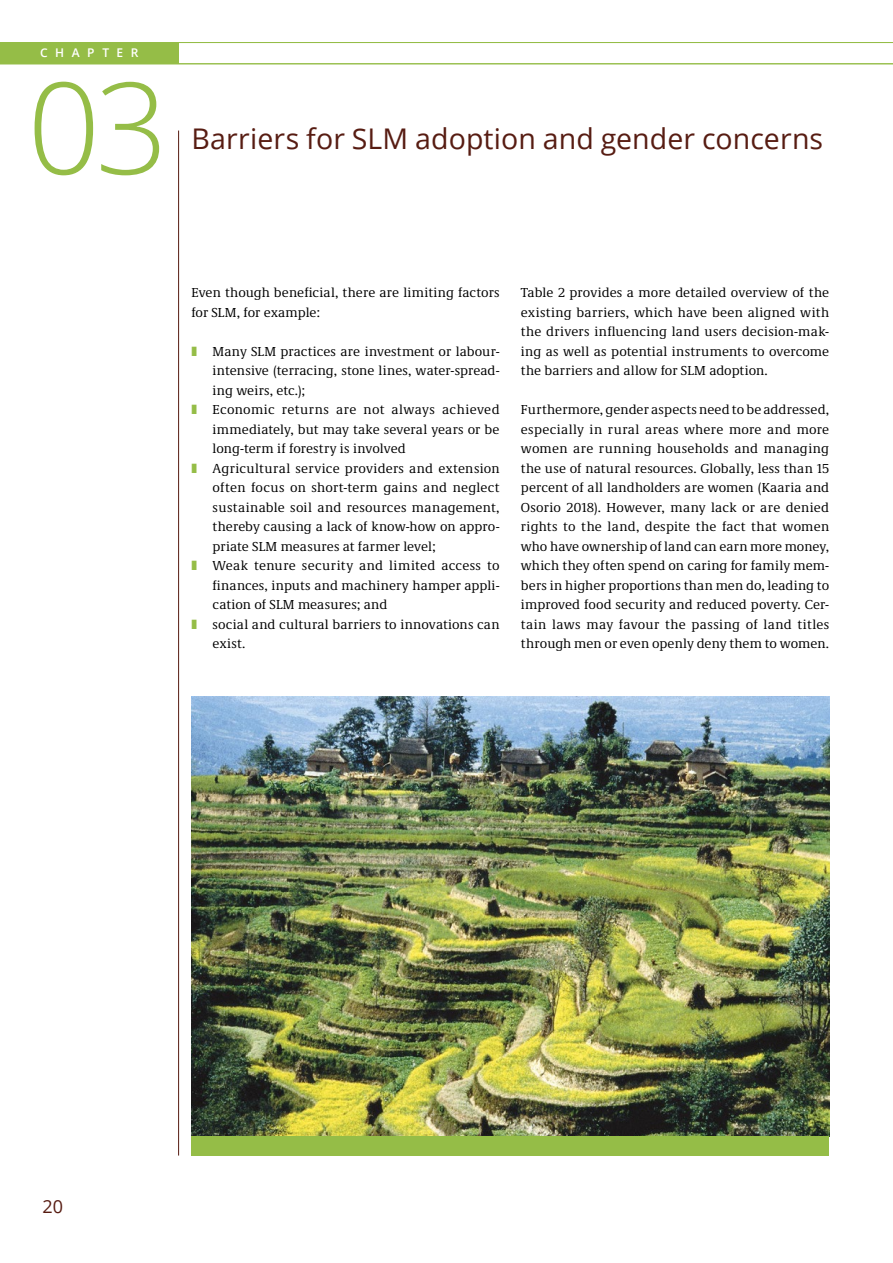
<style>
.page{position:relative;width:893px;height:1263px;background:#fff}
.page>*{position:absolute;margin:0;border:0;box-sizing:border-box;transform-origin:0 0}
.t1{font:300 127.5px "Open Sans";color:#95bd47}
.Headline{font:28.5px "Open Sans";letter-spacing:.005em;color:#571c12}
.t2{font:18px "Open Sans";color:#571c12}
.Fließtext_englisch{font:13.5px/19.5px "Demos Next Pro";letter-spacing:.01em;color:#000;text-align:justify}
.t3{font:600 12px "Open Sans";letter-spacing:.625em;color:#fff}
.s1{color:#95bd47}
</style>
<div class="page">
<hr style="left:0;top:42px;width:893px;height:1px;background:#95bd47">
<hr style="left:0;top:63px;width:893px;height:1px;background:#95bd47">
<div style="left:0;top:43px;width:179px;height:21px;background:#95bd47"></div>
<hr style="left:178px;top:131px;width:1px;height:1024px;background:#571c12">
<img style="left:191px;top:696px;width:638px;height:440px">
<div style="left:191px;top:1136px;width:638px;height:19px;background:#95bd47"></div>
<p class="t3" style="left:40px;top:44px;width:100px">CHAPTER</p>
<h1 class="t1" style="left:27px;top:40px;width:142px">03</h1>
<p class="Headline" style="left:191px;top:119px;width:633px">Barriers for SLM adoption and gender concerns</p>
<p class="Fließtext_englisch" style="left:191px;top:283px;width:310px">Even though beneficial, there are limiting factors for SLM, for example:</p>
<p class="Fließtext_englisch" style="left:213px;top:341px;width:289px;text-indent:-21px"><span class="s1">❚</span> Many SLM practices are investment or labour&shy;intensive (terracing, stone lines, water-spread&shy;ing weirs, etc.);</p>
<p class="Fließtext_englisch" style="left:213px;top:400px;width:289px;text-indent:-21px"><span class="s1">❚</span> Economic returns are not always achieved immediately, but may take several years or be long-term if forestry is involved</p>
<p class="Fließtext_englisch" style="left:213px;top:458px;width:289px;text-indent:-21px"><span class="s1">❚</span> Agricultural service providers and extension often focus on short-term gains and neglect sustainable soil and resources management, thereby causing a lack of know-how on appro&shy;priate SLM measures at farmer level;</p>
<p class="Fließtext_englisch" style="left:213px;top:556px;width:289px;text-indent:-21px"><span class="s1">❚</span> Weak tenure security and limited access to finances, inputs and machinery hamper appli&shy;cation of SLM measures; and</p>
<p class="Fließtext_englisch" style="left:213px;top:614px;width:289px;text-indent:-21px"><span class="s1">❚</span> social and cultural barriers to innovations can exist.</p>
<p class="Fließtext_englisch" style="left:521px;top:283px;width:310px">Table 2 provides a more detailed overview of the existing barriers, which have been aligned with the drivers influencing land users decision-mak&shy;ing as well as potential instruments to overcome the barriers and allow for SLM adoption.</p>
<p class="Fließtext_englisch" style="left:521px;top:400px;width:310px">Furthermore, gender aspects need to be addressed, especially in rural areas where more and more women are running households and managing the use of natural resources. Globally, less than 15 percent of all landholders are women (Kaaria and Osorio 2018). However, many lack or are denied rights to the land, despite the fact that women who have ownership of land can earn more money, which they often spend on caring for family mem&shy;bers in higher proportions than men do, leading to improved food security and reduced poverty. Cer&shy;tain laws may favour the passing of land titles through men or even openly deny them to women.</p>
<h3 class="t2" style="left:43px;top:1194px;width:22px">20</h3>
</div>
